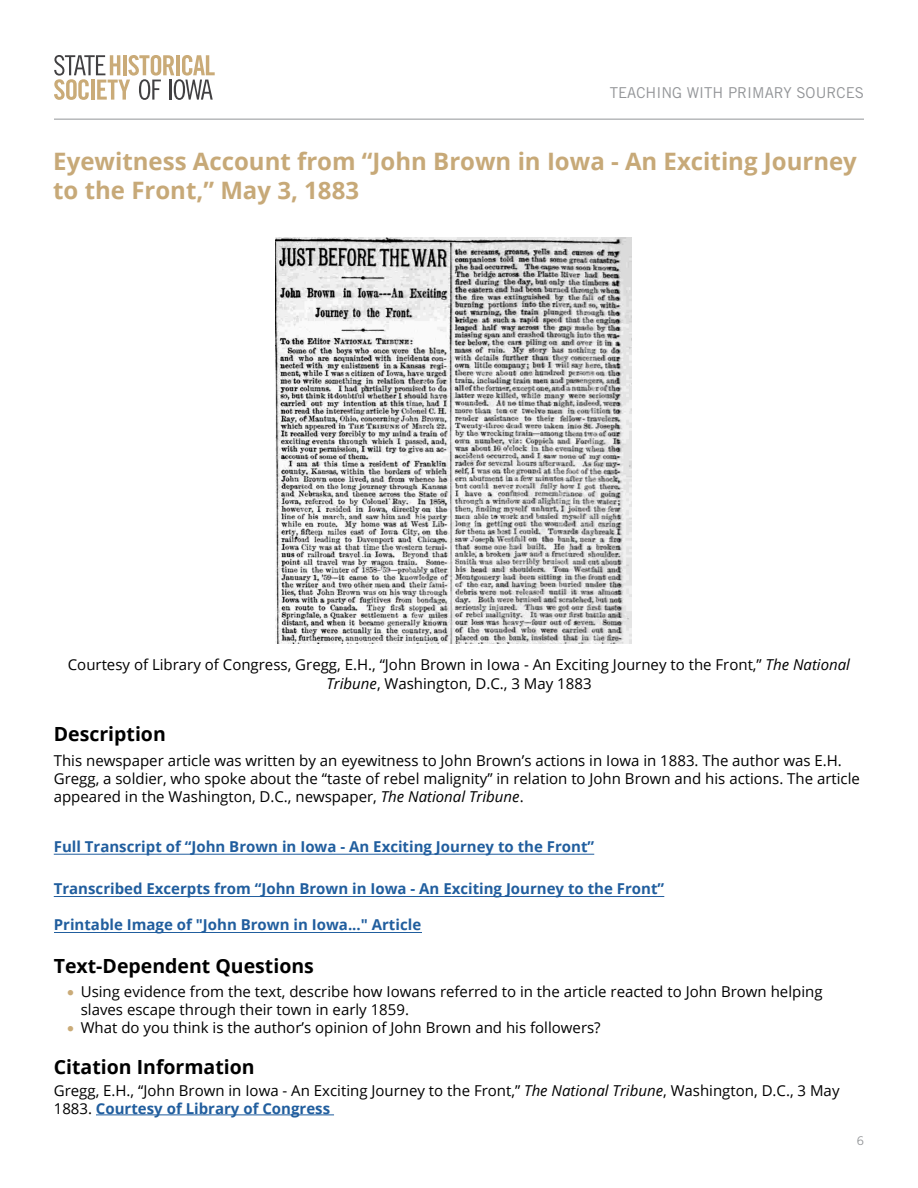
<style>
.page{position:relative;width:918px;height:1188px;background:#fff}
.page>*{position:absolute;margin:0;border:0;box-sizing:border-box;transform-origin:0 0}
.t1{font:700 24px/28.8px "Open Sans";color:#c7a978}
.t2{font:700 19.5px "Open Sans";color:#000}
.t3{font:15px/18px "Open Sans";color:#000}
.t4{font:700 15px "Open Sans";color:#215e9e}
.t5{font:15px "Trade Gothic LT Std";color:#939598}
.t6{font:12px "Trade Gothic LT Std";color:#939598}
.s1{font-style:italic}
.s2{color:#caab78}
.s3{font-weight:700;color:#215e9e}
</style>
<div class="page">
<hr style="left:54px;top:119px;width:810px;height:1px;background:#939598">
<svg style="left:54px;top:55px;width:161px;height:45px"></svg>
<hr style="left:96px;top:1115px;width:238px;height:1px;background:#215e9e">
<img style="left:276px;top:237px;width:356px;height:406px">
<hr style="left:54px;top:854px;width:540px;height:1px;background:#215e9e">
<hr style="left:54px;top:896px;width:610px;height:1px;background:#215e9e">
<hr style="left:54px;top:932px;width:367px;height:1px;background:#215e9e">
<p class="t5" style="left:610px;top:83px;width:256px">TEACHING WITH PRIMARY SOURCES</p>
<h2 class="t1" style="left:53px;top:146px;width:805px">Eyewitness Account from “John Brown in Iowa - An Exciting Journey to the Front,” May 3, 1883</h2>
<p class="t3" style="left:68px;top:655px;width:784px;text-align:center">Courtesy of Library of Congress, Gregg, E.H., “John Brown in Iowa - An Exciting Journey to the Front,” <span class="s1">The National<br>Tribune</span>, Washington, D.C., 3 May 1883</p>
<p class="t2" style="left:54px;top:721px;width:114px">Description</p>
<p class="t3" style="left:54px;top:751px;width:808px">This newspaper article was written by an eyewitness to John Brown’s actions in Iowa in 1883. The author was E.H.<br>Gregg, a soldier, who spoke about the “taste of rebel malignity” in relation to John Brown and his actions. The article appeared in the Washington, D.C., newspaper, <span class="s1">The National Tribune</span>.</p>
<p class="t4" style="left:54px;top:836px;width:542px">Full Transcript of “John Brown in Iowa - An Exciting Journey to the Front”</p>
<p class="t4" style="left:54px;top:878px;width:612px">Transcribed Excerpts from “John Brown in Iowa - An Exciting Journey to the Front”</p>
<p class="t4" style="left:54px;top:914px;width:369px">Printable Image of "John Brown in Iowa..." Article</p>
<p class="t2" style="left:54px;top:952px;width:262px">Text-Dependent Questions</p>
<p class="t3" style="left:81px;top:983px;width:743px;text-indent:-14px"><span class="s2">•</span> Using evidence from the text, describe how Iowans referred to in the article reacted to John Brown helping slaves escape through their town in early 1859.</p>
<p class="t3" style="left:67px;top:1019px;width:535px"><span class="s2">•</span> What do you think is the author’s opinion of John Brown and his followers?</p>
<h3 class="t2" style="left:54px;top:1053px;width:202px">Citation Information</h3>
<p class="t3" style="left:54px;top:1081px;width:787px">Gregg, E.H., “John Brown in Iowa - An Exciting Journey to the Front,” <span class="s1">The National Tribune</span>, Washington, D.C., 3 May<br>1883. <span class="s3">Courtesy of Library of Congress</span></p>
<p class="t6" style="left:857px;top:1133px;width:9px">6</p>
</div>
